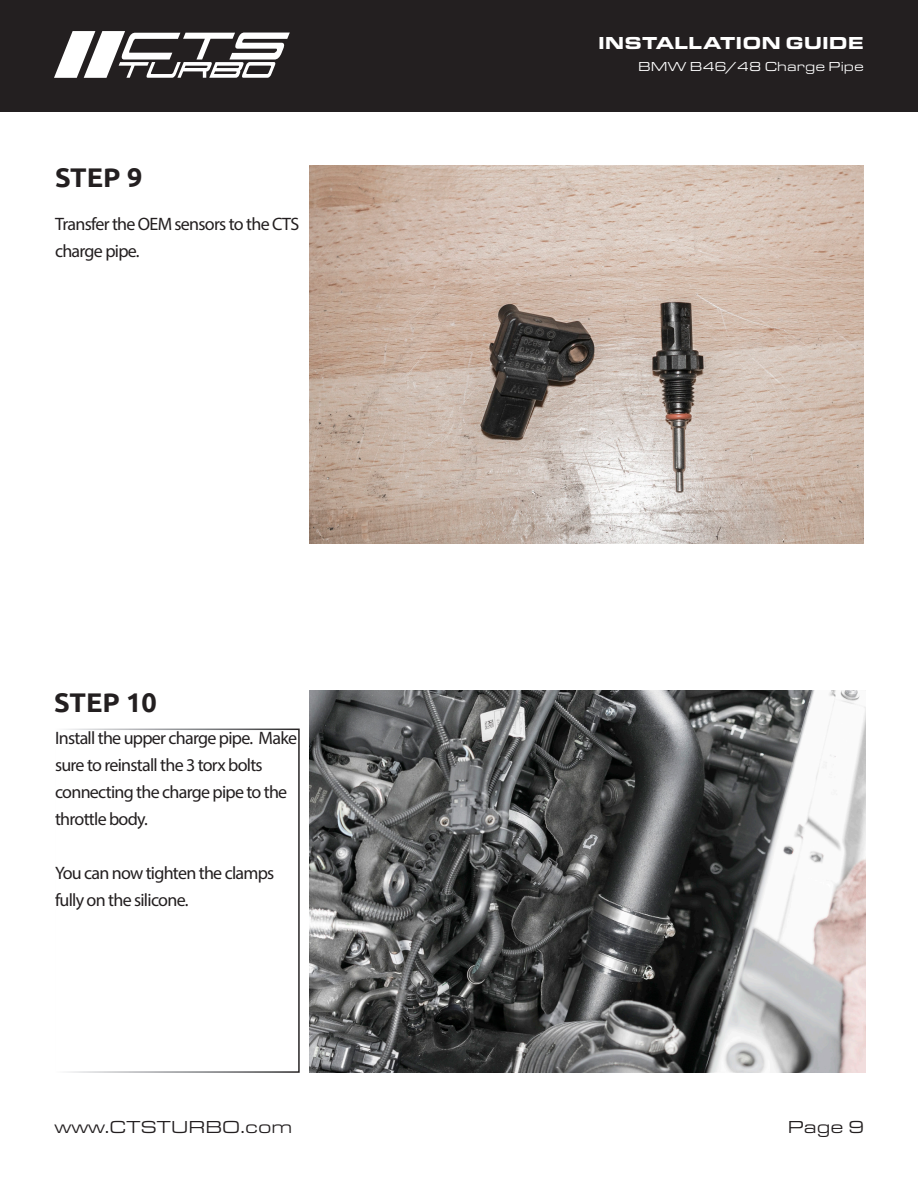
<style>
.page{position:relative;width:918px;height:1188px;background:#fff}
.page>*{position:absolute;margin:0;border:0;box-sizing:border-box;transform-origin:0 0}
.Ubuntu-Header{font:700 27px "Ubuntu";color:#231f20}
.Ubuntu-Text_Body{font:18px/27px "Myriad Pro";letter-spacing:-.04em;color:#231f20}
.t1{font:18px "Eurostile Ext";color:#231f20}
.t2{font:900 18px "Eurostile Ext";color:#fff}
.t3{font:13.5px "Eurostile Ext";color:#fff}
</style>
<div class="page">
<div style="left:1px;top:0;width:917px;height:112px;background:#231f20"></div>
<svg style="left:54px;top:31px;width:236px;height:47px"></svg>
<img style="left:309px;top:691px;width:556px;height:382px">
<img style="left:309px;top:166px;width:555px;height:378px">
<div style="left:54px;top:729px;width:246px;height:344px;border:2px solid #fff"></div>
<p class="t2" style="left:598px;top:29px;width:267px">INSTALLATION GUIDE</p>
<p class="Ubuntu-Header" style="left:55px;top:161px;width:89px">STEP 9</p>
<p class="Ubuntu-Text_Body" style="left:55px;top:211px;width:246px">Transfer the OEM sensors to the CTS charge pipe.</p>
<p class="Ubuntu-Header" style="left:54px;top:686px;width:104px">STEP 10</p>
<p class="Ubuntu-Text_Body" style="left:55px;top:724px;width:244px">Install the upper charge pipe. Make sure to reinstall the 3 torx bolts connecting the charge pipe to the throttle body.</p>
<p class="Ubuntu-Text_Body" style="left:55px;top:859px;width:221px">You can now tighten the clamps fully on the silicone.</p>
<p class="t3" style="left:638px;top:58px;width:227px">BMW B46/48 Charge Pipe</p>
<p class="t1" style="left:54px;top:1115px;width:240px">www.CTSTURBO.com</p>
<p class="t1" style="left:788px;top:1115px;width:78px">Page 9</p>
</div>
